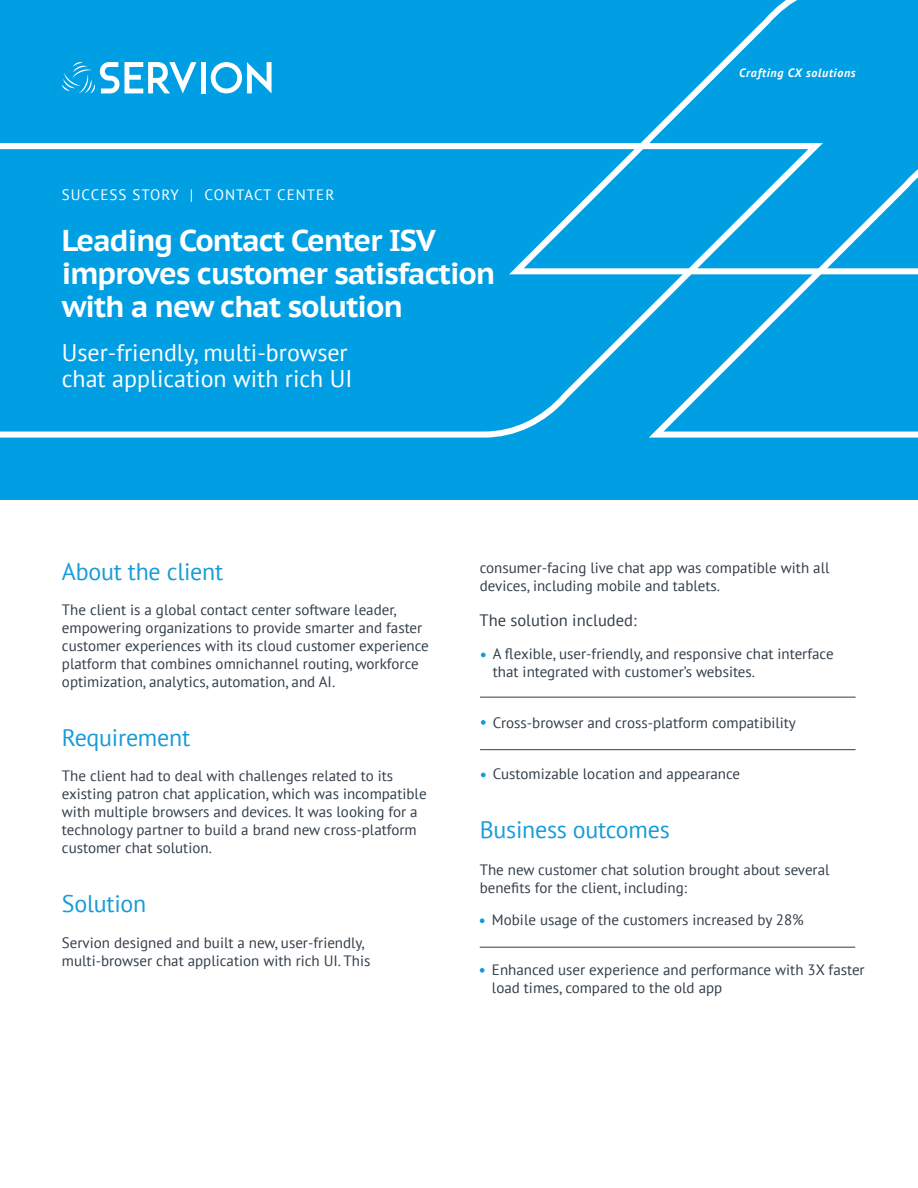
<style>
.page{position:relative;width:918px;height:1188px;background:#fff}
.page>*{position:absolute;margin:0;border:0;box-sizing:border-box;transform-origin:0 0}
.t1{font:700 30px/33px "PT Sans Caption";letter-spacing:-.03em;color:#fff}
.t2{font:24px/25.5px "PT Sans";color:#fff}
.t3{font:24px "PT Sans";letter-spacing:-.01em;color:#189cd8}
.t4{font:16.5px "PT Sans";color:#333e48}
.t5{font:15px/18px "PT Sans";color:#333e48}
.t6{font:15px "PT Sans";letter-spacing:.07em;color:#fff}
.t7{font:italic 700 12px "PT Sans";letter-spacing:.06em;color:#fff}
</style>
<div class="page">
<div style="left:0;top:0;width:918px;height:499px;background:#009fe3"></div>
<svg style="left:211px;top:62px;width:61px;height:31px"></svg>
<div style="left:201px;top:62px;width:5px;height:31px;background:#fff"></div>
<svg style="left:62px;top:62px;width:134px;height:31px"></svg>
<hr style="left:480px;top:947px;width:375px;height:1px;background:#333e48">
<hr style="left:480px;top:697px;width:376px;height:1px;background:#333e48">
<hr style="left:480px;top:749px;width:376px;height:1px;background:#333e48">
<svg style="left:480px;top:918px;width:5px;height:5px"></svg>
<svg style="left:480px;top:968px;width:5px;height:5px"></svg>
<svg style="left:641px;top:0;width:156px;height:143px"></svg>
<svg style="left:823px;top:169px;width:95px;height:269px"></svg>
<svg style="left:0;top:143px;width:823px;height:295px"></svg>
<svg style="left:481px;top:653px;width:5px;height:4px"></svg>
<svg style="left:481px;top:773px;width:5px;height:4px"></svg>
<svg style="left:481px;top:720px;width:5px;height:5px"></svg>
<p class="t6" style="left:62px;top:185px;width:274px">SUCCESS STORY | CONTACT CENTER</p>
<h1 class="t1" style="left:62px;top:223px;width:435px">Leading Contact Center ISV improves customer satisfaction with a new chat solution</h1>
<h2 class="t2" style="left:62px;top:340px;width:292px">User-friendly, multi-browser chat application with rich UI</h2>
<p class="t7" style="left:739px;top:65px;width:118px">Crafting CX solutions</p>
<h2 class="t3" style="left:62px;top:556px;width:163px">About the client</h2>
<p class="t5" style="left:62px;top:601px;width:368px">The client is a global contact center software leader, empowering organizations to provide smarter and faster customer experiences with its cloud customer experience platform that combines omnichannel routing, workforce optimization, analytics, automation, and AI.</p>
<h2 class="t3" style="left:62px;top:722px;width:130px">Requirement</h2>
<p class="t5" style="left:62px;top:766px;width:366px">The client had to deal with challenges related to its existing patron chat application, which was incompatible with multiple browsers and devices. It was looking for a technology partner to build a brand new cross-platform customer chat solution.</p>
<h2 class="t3" style="left:62px;top:888px;width:86px">Solution</h2>
<p class="t5" style="left:62px;top:933px;width:310px">Servion designed and built a new, user-friendly, multi-browser chat application with rich UI. This</p>
<p class="t5" style="left:480px;top:559px;width:351px">consumer-facing live chat app was compatible with all devices, including mobile and tablets.</p>
<p class="t4" style="left:480px;top:610px;width:159px">The solution included:</p>
<p class="t5" style="left:493px;top:644px;width:342px">A flexible, user-friendly, and responsive chat interface that integrated with customer’s websites.</p>
<p class="t5" style="left:493px;top:713px;width:305px">Cross-browser and cross-platform compatibility</p>
<p class="t5" style="left:493px;top:764px;width:249px">Customizable location and appearance</p>
<h2 class="t3" style="left:480px;top:814px;width:192px">Business outcomes</h2>
<p class="t5" style="left:480px;top:860px;width:351px">The new customer chat solution brought about several benefits for the client, including:</p>
<p class="t5" style="left:492px;top:911px;width:313px">Mobile usage of the customers increased by 28%</p>
<p class="t5" style="left:492px;top:960px;width:374px">Enhanced user experience and performance with 3X faster load times, compared to the old app</p>
</div>
